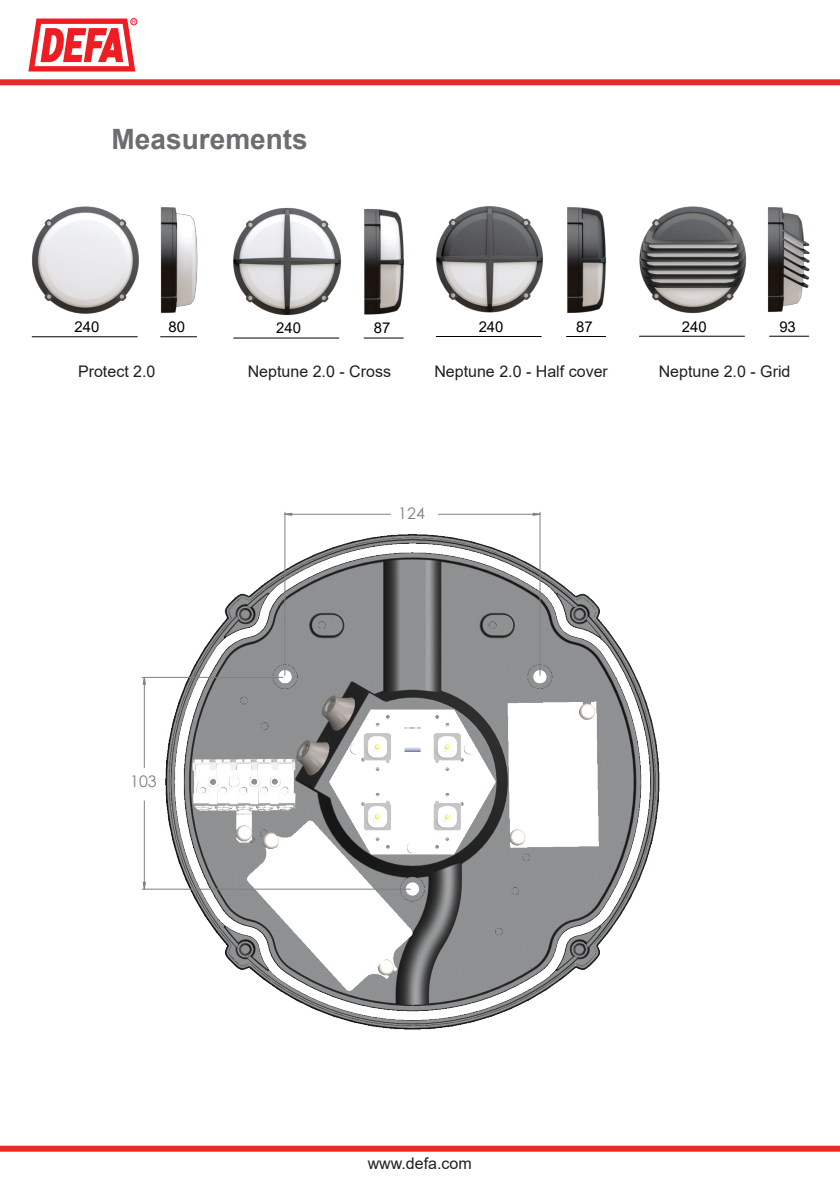
<style>
.page{position:relative;width:840px;height:1191px;background:#fff}
.page>*{position:absolute;margin:0;border:0;box-sizing:border-box;transform-origin:0 0}
.t1{font:700 28px "Arial";color:#6c6d70}
.t2{font:16px "Arial";color:#231f20}
.t3{font:16px "Century Gothic";color:#808080}
.t4{font:14.8px "Arial";color:#000}
</style>
<div class="page">
<svg style="left:28px;top:19px;width:108px;height:52px"></svg>
<div style="left:130px;top:18px;width:7px;height:7px;border:1px solid #ee1d23;border-radius:50%"></div>
<div style="left:0;top:79px;width:839px;height:6px;background:#e9292a"></div>
<div style="left:0;top:1145px;width:839px;height:6px;background:#e9292a"></div>
<img style="left:152px;top:523px;width:508px;height:507px">
<hr style="left:539px;top:512px;width:1px;height:163px;background:#808080">
<hr style="left:284px;top:512px;width:1px;height:163px;background:#808080">
<hr style="left:142px;top:888px;width:268px;height:1px;background:#808080">
<hr style="left:142px;top:677px;width:141px;height:1px;background:#808080">
<svg style="left:284px;top:513px;width:256px;height:3px"></svg>
<svg style="left:143px;top:677px;width:3px;height:212px"></svg>
<hr style="left:144px;top:677px;width:1px;height:90px;background:#808080">
<hr style="left:32px;top:336px;width:105px;height:1px;background:#000">
<img style="left:32px;top:206px;width:107px;height:108px">
<img style="left:160px;top:207px;width:38px;height:106px">
<hr style="left:160px;top:336px;width:36px;height:1px;background:#000">
<hr style="left:233px;top:337px;width:106px;height:1px;background:#000">
<img style="left:233px;top:207px;width:108px;height:109px">
<img style="left:364px;top:208px;width:40px;height:107px">
<hr style="left:364px;top:337px;width:39px;height:1px;background:#000">
<hr style="left:436px;top:336px;width:105px;height:1px;background:#000">
<img style="left:436px;top:206px;width:107px;height:107px">
<img style="left:567px;top:207px;width:40px;height:106px">
<hr style="left:566px;top:336px;width:39px;height:1px;background:#000">
<hr style="left:639px;top:336px;width:105px;height:1px;background:#000">
<img style="left:639px;top:206px;width:108px;height:108px">
<img style="left:767px;top:207px;width:43px;height:105px">
<hr style="left:769px;top:336px;width:39px;height:1px;background:#000">
<p class="t1" style="left:111px;top:120px;width:198px">Measurements</p>
<p class="t4" style="left:74px;top:317px;width:26px">240</p>
<p class="t4" style="left:168px;top:317px;width:18px">80</p>
<p class="t4" style="left:276px;top:318px;width:26px">240</p>
<p class="t4" style="left:373px;top:318px;width:18px">87</p>
<p class="t4" style="left:478px;top:316px;width:26px">240</p>
<p class="t4" style="left:576px;top:316px;width:18px">87</p>
<p class="t2" style="left:78px;top:361px;width:79px">Protect 2.0</p>
<p class="t2" style="left:247px;top:361px;width:145px">Neptune 2.0 - Cross</p>
<p class="t2" style="left:434px;top:361px;width:175px">Neptune 2.0 - Half cover</p>
<p class="t3" style="left:398px;top:502px;width:28px">124</p>
<p class="t4" style="left:681px;top:316px;width:26px">240</p>
<p class="t4" style="left:778px;top:316px;width:18px">93</p>
<p class="t2" style="left:658px;top:361px;width:133px">Neptune 2.0 - Grid</p>
<p class="t3" style="left:130px;top:769px;width:28px">103</p>
<p class="t2" style="left:367px;top:1152px;width:106px">www.defa.com</p>
</div>
